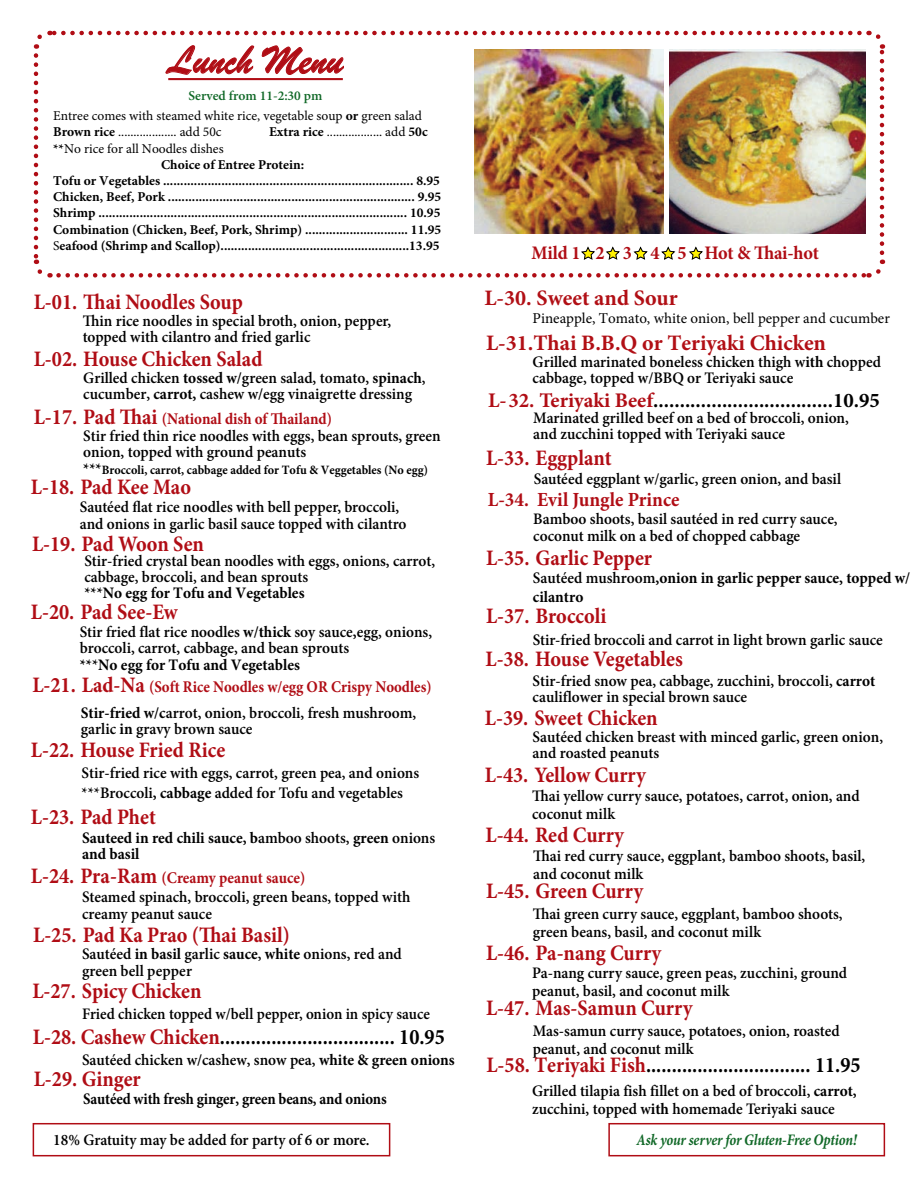
<style>
.page{position:relative;width:918px;height:1188px;background:#fff}
.page>*{position:absolute;margin:0;border:0;box-sizing:border-box;transform-origin:0 0}
.t1{font:42px "Brush Script";color:#b00d15}
.t2{font:700 22.05px "Minion Pro";color:#b00d15;scale:.92 1}
.t3{font:700 22.05px "Minion Pro";color:#000;scale:.92 1}
.t4{font:700 22.05px "Minion Pro";color:#b10f15}
.t5{font:700 20.85px "Minion Pro";color:#000}
.t6{font:700 20.1px "Minion Pro";color:#b00d15;scale:.95 1}
.t7{font:700 19.2px "Minion Pro";letter-spacing:-.015em;color:#b00d15;scale:.95 1}
.t8{font:700 16.35px "Minion Pro";color:#b00d15;scale:.92 1}
.t9{font:700 16.35px "Minion Pro";color:#b00d15;scale:.91 1}
.t10{font:600 16.05px/16.5px "Minion Pro";color:#000;scale:.95 1}
.t11{font:700 16.05px/16.2px "Minion Pro";color:#000;scale:.95 1}
.t12{font:600 16.05px "Minion Pro";color:#000;scale:.93 1}
.t13{font:700 16.05px "Minion Pro";color:#000;scale:.92 1}
.t14{font:italic 700 16.05px "Minion Pro";letter-spacing:-.015em;color:#106827;scale:.87 1}
.t15{font:15px "Minion Pro";color:#000}
.t16{font:700 13.5px "Minion Pro";color:#000}
.t17{font:13.5px/16.2px "Minion Pro";color:#000}
.t18{font:600 13.5px "Minion Pro";color:#106827}
.t19{font:700 12.75px "Minion Pro";color:#000;scale:.95 1}
.s1{font-weight:700}
.s2{font-weight:400}
.s3{font-size:22.05px}
.s4{font-size:16.05px}
.s5{font-weight:600}
.s6{color:#b00d15}
</style>
<div class="page">
<div style="left:33px;top:1123px;width:357px;height:33px;border:2px solid #b00d15"></div>
<div style="left:608px;top:1123px;width:277px;height:33px;border:2px solid #b00d15"></div>
<img style="left:33px;top:30px;width:853px;height:248px">
<h1 class="t1" style="left:168px;top:32px;width:176px">Lunch Menu</h1>
<p class="t18" style="left:189px;top:87px;width:135px">Served from 11-2:30 pm</p>
<p class="t17" style="left:53px;top:108px;width:370px">Entree comes with steamed white rice, vegetable soup <span class="s1">or</span> green salad<br><span class="s1">Brown rice</span> ................... add 50c</p>
<p class="t17" style="left:269px;top:124px;width:160px"><span class="s1">Extra rice</span> .................. add <span class="s1">50c</span></p>
<p class="t17" style="left:53px;top:140px;width:172px"><span class="s1">**</span>No rice for all Noodles dishes</p>
<p class="t16" style="left:161px;top:155px;width:145px">Choice of Entree Protein:</p>
<p class="t16" style="left:53px;top:171px;width:388px">Tofu or Vegetables ......................................................................... 8.95</p>
<p class="t16" style="left:53px;top:187px;width:390px">Chicken, Beef, Pork ........................................................................ 9.95</p>
<p class="t16" style="left:53px;top:204px;width:389px">Shrimp .......................................................................................... 10.95</p>
<p class="t16" style="left:53px;top:220px;width:390px">Combination (Chicken, Beef, Pork, Shrimp) .............................. 11.95</p>
<p class="t16" style="left:53px;top:236px;width:388px"><span class="s2">S</span>eafood (Shrimp and Scallop).......................................................13.95</p>
<h2 class="t2" style="left:34px;top:286px;width:229px">L-01. Thai Noodles Soup</h2>
<p class="t10" style="left:83px;top:312px;width:326px">Thin rice noodles in special broth, onion, pepper, topped with cilantro and fried garlic</p>
<h2 class="t2" style="left:34px;top:344px;width:250px">L-02. House Chicken Salad</h2>
<p class="t10" style="left:83px;top:369px;width:362px">Grilled chicken <span class="s1">tossed w/</span>green salad, tomato, <span class="s1">spinach</span>, cucumber, <span class="s1">carrot,</span> cashew w<span class="s1">/</span>egg vinaigrette dressing</p>
<p class="t8" style="left:34px;top:407px;width:326px"><span class="s3">L-17. Pad Thai</span> (National dish of Thailand)</p>
<p class="t10" style="left:83px;top:427px;width:378px">Stir fried thin rice noodles with eggs, bean sprouts, green onion, topped with ground peanuts</p>
<p class="t19" style="left:83px;top:461px;width:365px"><span class="s4">***</span>Broccoli, carrot, cabbage added for Tofu &amp; Veggetables (No egg)</p>
<h2 class="t2" style="left:31px;top:472px;width:176px">L-18. Pad Kee Mao</h2>
<p class="t10" style="left:80px;top:499px;width:345px">Sautéed flat rice noodles with bell pepper, broccoli, and onions in garlic basil sauce topped with cilantro</p>
<h2 class="t2" style="left:32px;top:529px;width:188px">L-19. Pad Woon Sen</h2>
<p class="t10" style="left:84px;top:552px;width:371px">Stir-fried crystal bean noodles with eggs, onions, carrot, cabbage, broccoli, and bean sprouts</p>
<p class="t11" style="left:84px;top:585px;width:233px">***No egg for Tofu and Vegetables</p>
<h2 class="t2" style="left:31px;top:596px;width:161px">L-20. Pad See-Ew</h2>
<p class="t10" style="left:80px;top:624px;width:373px">Stir fried flat rice noodles <span class="s1">w/thick</span> soy sauce<span class="s1">,</span>egg, onions, broccoli, carrot, cabbage, and bean sprouts</p>
<p class="t11" style="left:80px;top:656px;width:233px">***No egg for Tofu and Vegetables</p>
<p class="t9" style="left:32px;top:675px;width:440px"><span class="s3">L-21. Lad-Na</span> (Soft Rice Noodles w/egg OR Crispy Noodles)</p>
<p class="t10" style="left:81px;top:704px;width:355px"><span class="s1">Stir-fried w/c</span>arrot, onion, broccoli, fresh mushroom, garlic <span class="s1">in</span> gravy brown sauce</p>
<h2 class="t2" style="left:31px;top:734px;width:213px">L-22. House Fried Rice</h2>
<p class="t10" style="left:82px;top:763px;width:357px;line-height:19.8px">Stir-fried rice with eggs, carrot, green pea, and onions ***Broccoli<span class="s1">, cabbage</span> added for Tofu and vegetables</p>
<h2 class="t2" style="left:31px;top:801px;width:137px">L-23. Pad Phet</h2>
<p class="t11" style="left:82px;top:829px;width:373px">Sauteed in red chili sauce, b<span class="s5">amboo shoots,</span> green <span class="s5">onions </span>and basil</p>
<p class="t8" style="left:31px;top:867px;width:300px"><span class="s3">L-24. Pra-Ram</span> (Creamy peanut sauce)</p>
<p class="t10" style="left:82px;top:889px;width:347px">Steamed spinach, broccoli, green beans, topped with creamy peanut sauce</p>
<h2 class="t2" style="left:33px;top:919px;width:281px">L-25. Pad Ka Prao (Thai Basil)</h2>
<p class="t10" style="left:82px;top:946px;width:338px">Sautéed <span class="s1">in basil</span> garlic <span class="s1">sauce</span>, <span class="s1">white</span> onions, red and green bell pepper</p>
<h2 class="t2" style="left:32px;top:975px;width:185px">L-27. Spicy Chicken</h2>
<p class="t12" style="left:82px;top:1003px;width:375px">Fried chicken topped w/bell pepper, onion in spicy sauce</p>
<h2 class="t3" style="left:33px;top:1021px;width:449px"><span class="s6">L-28. Cashew Chicken</span>.................................. 10.95</h2>
<p class="t10" style="left:82px;top:1051px;width:394px">Sautéed chicken w<span class="s1">/</span>cashew, snow pea, <span class="s1">white &amp; green onions</span></p>
<h2 class="t2" style="left:34px;top:1063px;width:118px">L-29. Ginger</h2>
<p class="t13" style="left:83px;top:1087px;width:331px">Sautéed with fresh ginger, green beans, and onions</p>
<p class="t10" style="left:53px;top:1132px;width:335px">18% Gratuity may be added for party of 6 or more.</p>
<p class="t7" style="left:531px;top:240px;width:304px">Mild 1 2 3 4 5 Hot &amp; Thai-hot</p>
<h2 class="t4" style="left:484px;top:282px;width:195px">L-30. Sweet and Sour</h2>
<p class="t15" style="left:533px;top:309px;width:359px">Pineapple, Tomato, white onion, bell pepper and cucumber</p>
<h2 class="t4" style="left:486px;top:328px;width:342px">L-31.Thai B.B.Q or Teriyaki Chicken</h2>
<p class="t10" style="left:533px;top:353px;width:368px">Grilled marinated boneless chicken thigh w<span class="s1">ith</span> chopped cabbage, topped w/BBQ or Teriyaki sauce</p>
<p class="t5" style="left:488px;top:385px;width:393px"><span class="s6">L-32. Teriyaki Beef</span>..................................10.95</p>
<p class="t10" style="left:533px;top:409px;width:334px">Marinated grilled beef on a bed of broccoli, onion, and zucchini topped with Teriyaki sauce</p>
<h2 class="t2" style="left:486px;top:442px;width:138px">L-33. Eggplant</h2>
<p class="t10" style="left:534px;top:470px;width:325px">Sautéed eggplant w/garlic, green onion, and basil</p>
<p class="t6" style="left:488px;top:485px;width:203px">L-34. Evil Jungle Prince</p>
<p class="t10" style="left:533px;top:511px;width:322px">Bamboo shoots, basil sautéed in red curry sauce, coconut milk on a bed of chopped cabbage</p>
<h2 class="t2" style="left:486px;top:542px;width:182px">L-35. Garlic Pepper</h2>
<p class="t11" style="left:533px;top:568px;width:399px;line-height:19px"><span class="s5">Sautéed mushroom</span>,onion in garlic pepper sauce, topped w/ cilantro</p>
<h2 class="t2" style="left:486px;top:601px;width:132px">L-37. Broccoli</h2>
<p class="t10" style="left:533px;top:631px;width:370px">Stir-fried broccoli and carrot in light brown garlic sauce</p>
<h2 class="t2" style="left:486px;top:643px;width:216px">L-38. House Vegetables</h2>
<p class="t10" style="left:533px;top:672px;width:362px">Stir-fried snow pea, cabbage, zucchini, broccoli, <span class="s1">carrot </span>cauliflower in special brown sauce</p>
<h2 class="t2" style="left:485px;top:702px;width:189px">L-39. Sweet Chicken</h2>
<p class="t10" style="left:533px;top:728px;width:370px">Sautéed chicken breast with minced garlic, green onion, and roasted peanuts</p>
<h2 class="t2" style="left:485px;top:759px;width:176px">L-43. Yellow Curry</h2>
<p class="t10" style="left:532px;top:787px;width:346px;line-height:18px">Thai yellow curry sauce, potatoes, carrot, onion, and coconut milk</p>
<h2 class="t2" style="left:486px;top:819px;width:152px">L-44. Red Curry</h2>
<p class="t10" style="left:533px;top:847px;width:351px;line-height:18px">Thai red curry sauce, eggplant, bamboo shoots, basil, and coconut milk</p>
<h2 class="t2" style="left:486px;top:876px;width:172px">L-45. Green Curry</h2>
<p class="t10" style="left:533px;top:904px;width:328px;line-height:18px">Thai green curry sauce, eggplant, bamboo shoots, green beans, basil, and coconut milk</p>
<h2 class="t2" style="left:486px;top:937px;width:192px">L-46. Pa-nang Curry</h2>
<p class="t10" style="left:532px;top:963px;width:333px;line-height:18px">Pa-nang curry sauce, green peas, zucchini, ground peanut, basil, and coconut milk</p>
<h2 class="t2" style="left:486px;top:993px;width:226px">L-47. Mas-Samun Curry</h2>
<p class="t10" style="left:533px;top:1022px;width:325px;line-height:18px">Mas-samun curry sauce, potatoes, onion, roasted peanut, and coconut milk</p>
<h2 class="t3" style="left:486px;top:1049px;width:408px"><span class="s6">L-58. Teriyaki Fish</span>................................ 11.95</h2>
<p class="t10" style="left:532px;top:1082px;width:343px;line-height:18px">Grilled tilapia fish fillet on a bed of broccoli, <span class="s1">carrot, </span>zucchini, topped w<span class="s1">ith</span> homemade Teriyaki sauce</p>
<p class="t14" style="left:637px;top:1128px;width:255px">Ask your server for Gluten-Free Option!</p>
</div>
